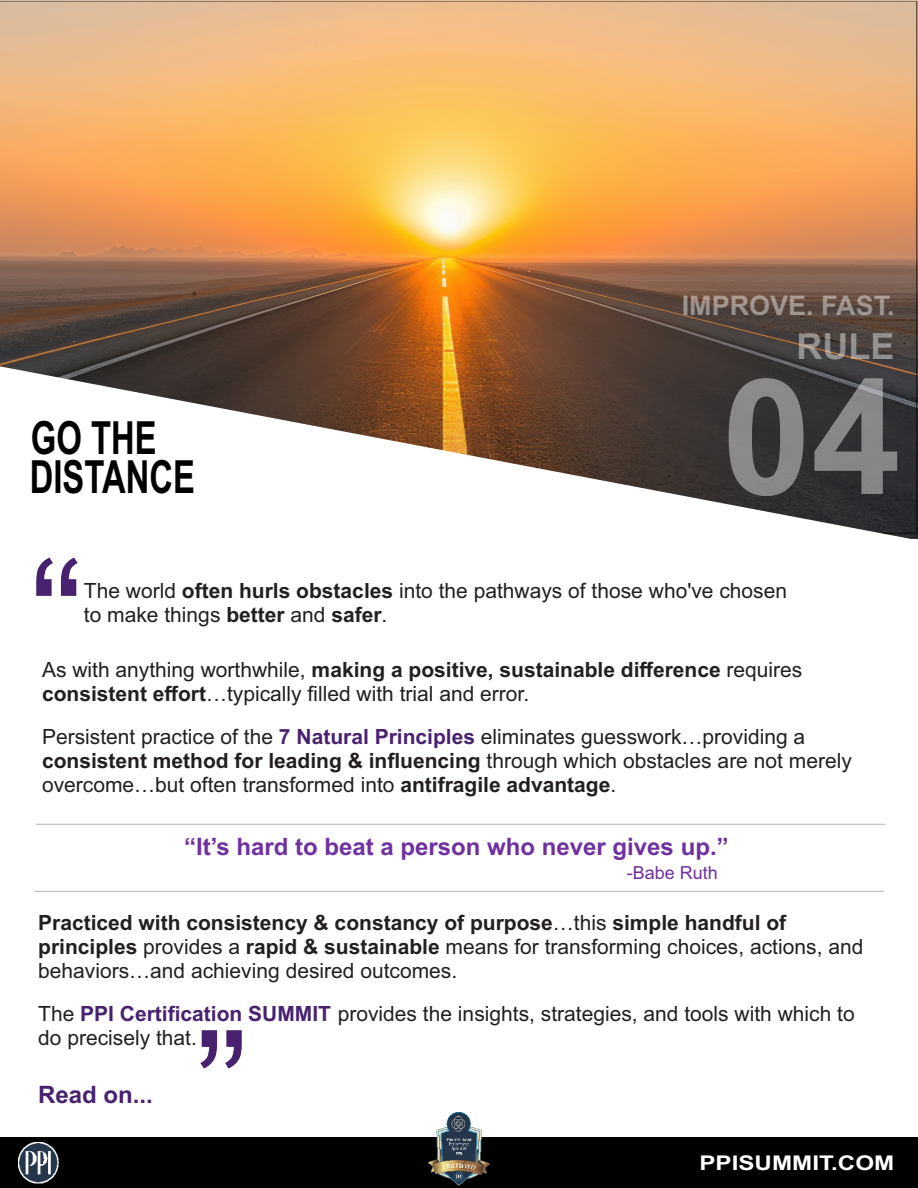
<style>
.page{position:relative;width:918px;height:1188px;background:#fff}
.page>*{position:absolute;margin:0;border:0;box-sizing:border-box;transform-origin:0 0}
.t1{font:163.5px "Arial";color:#48216f}
.t2{font:700 160.95px "Arial";color:rgb(255 255 255/.43)}
.t3{font:700 45.75px/39.5px "Arial";color:#000;scale:.72 1}
.t4{font:700 36px "Arial";color:rgb(255 255 255/.43)}
.t5{font:700 27px "Arial";color:rgb(255 255 255/.43)}
.t6{font:700 24px "Arial";color:#7030a0}
.t7{font:700 24px "Arial";color:#48216f}
.t8{font:21px/24px "Arial";color:#231f20}
.t9{font:700 20.25px "Arial";color:#fff;scale:1.19 1}
.t10{font:18px "Arial";color:#7030a0}
.s1{font-weight:700}
.s2{font-weight:700;color:#48216f}
</style>
<div class="page">
<div style="left:0;top:1137px;width:918px;height:51px;background:#000"></div>
<img style="left:18px;top:1143px;width:41px;height:40px">
<img style="left:429px;top:1113px;width:60px;height:73px">
<svg style="left:0;top:1px;width:917px;height:363px;background:#ce965b"></svg>
<svg style="left:0;top:364px;width:918px;height:175px"></svg>
<hr style="left:36px;top:824px;width:849px;height:1px;background:#b3b3b3">
<hr style="left:34px;top:891px;width:850px;height:1px;background:#b3b3b3">
<h3 class="t3" style="left:30px;top:422px;width:231px">GO THE<br>DISTANCE</h3>
<p class="t5" style="left:682px;top:295px;width:215px">IMPROVE. FAST.</p>
<h3 class="t4" style="left:797px;top:333px;width:99px">RULE</h3>
<h2 class="t2" style="left:722px;top:377px;width:180px">04</h2>
<h1 class="t1" style="left:30px;top:558px;width:56px">“</h1>
<p class="t8" style="left:84px;top:581px;width:705px;line-height:23.4px">The world <span class="s1">often hurls obstacles</span> into the pathways of those who've chosen to make things <span class="s1">better</span> and <span class="s1">safer</span>.</p>
<p class="t8" style="left:42px;top:660px;width:762px">As with anything worthwhile, <span class="s1">making a positive, sustainable difference</span> requires <span class="s1">consistent effort</span>…typically filled with trial and error.</p>
<p class="t8" style="left:42px;top:727px;width:811px">Persistent practice of the <span class="s2">7 Natural Principles</span> eliminates guesswork…providing a <span class="s1">consistent method for leading &amp; influencing</span> through which obstacles are not merely overcome…but often transformed into <span class="s1">antifragile advantage</span>.</p>
<p class="t6" style="left:184px;top:838px;width:546px">“It’s hard to beat a person who never gives up.”</p>
<p class="t10" style="left:627px;top:866px;width:93px">-Babe Ruth</p>
<p class="t8" style="left:38px;top:912px;width:827px"><span class="s1">Practiced with consistency &amp; constancy of purpose</span>…this <span class="s1">simple handful of principles</span> provides a <span class="s1">rapid &amp; sustainable</span> means for transforming choices, actions, and behaviors…and achieving desired outcomes.</p>
<p class="t8" style="left:38px;top:1003px;width:818px">The <span class="s2">PPI Certification SUMMIT</span> provides the insights, strategies, and tools with which to do precisely that.</p>
<p class="t7" style="left:38px;top:1086px;width:116px">Read on...</p>
<h1 class="t1" style="left:248px;top:1068px;width:56px;rotate:-180deg">“</h1>
<p class="t9" style="left:700px;top:1156px;width:165px">PPISUMMIT.COM</p>
</div>
